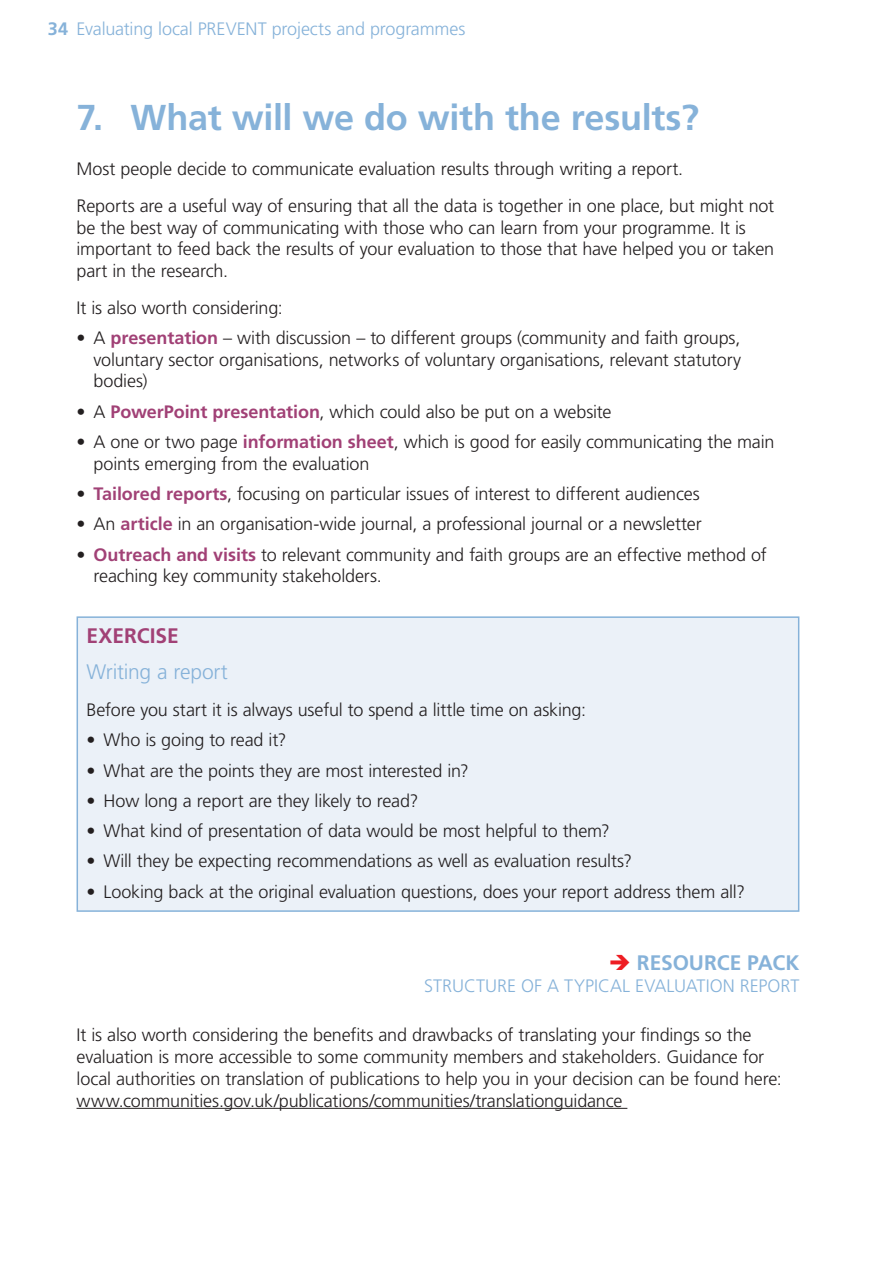
<style>
.page{position:relative;width:893px;height:1263px;background:#fff}
.page>*{position:absolute;margin:0;border:0;box-sizing:border-box;transform-origin:0 0}
.t1{font:700 36px "Frutiger";letter-spacing:-.01em;color:#86b2d9}
.t2{font:300 21px "Frutiger";letter-spacing:-.01em;color:#86b2d9}
.t3{font:700 21px "Frutiger";letter-spacing:-.005em;color:#86b2d9}
.t4{font:700 21px "Frutiger";color:#a14176}
.t5{font:300 18px/21.8px "Frutiger";letter-spacing:-.01em;color:#231f20}
.t6{font:300 18px "Frutiger";letter-spacing:-.005em;color:#86b2d9}
.s1{font-weight:700}
.s2{font-weight:700;color:#a14176}
.s3{color:#ee1d23}
</style>
<div class="page">
<hr style="left:77px;top:1108px;width:550px;height:1px;background:#231f20">
<div style="left:77px;top:617px;width:722px;height:294px;background:#ebf1f8"></div>
<div style="left:77px;top:616px;width:722px;height:296px;border:2px solid #86b2d9"></div>
<p class="t6" style="left:48px;top:19px;width:419px"><span class="s1">34</span> Evaluating local PREVENT projects and programmes</p>
<h1 class="t1" style="left:77px;top:96px;width:624px">7. What will we do with the results?</h1>
<p class="t5" style="left:77px;top:151px;width:699px;line-height:36.6px">Most people decide to communicate evaluation results through writing a report.<br>Reports are a useful way of ensuring that all the data is together in one place, but might not</p>
<p class="t5" style="left:77px;top:216px;width:699px">be the best way of communicating with those who can learn from your programme. It is important to feed back the results of your evaluation to those that have helped you or taken part in the research.</p>
<p class="t5" style="left:77px;top:297px;width:208px">It is also worth considering:</p>
<p class="t5" style="left:94px;top:327px;width:649px;text-align:justify;text-indent:-17px">• A <span class="s2">presentation</span> – with discussion – to different groups (community and faith groups, voluntary sector organisations, networks of voluntary organisations, relevant statutory bodies)</p>
<p class="t5" style="left:77px;top:401px;width:537px">• A <span class="s2">PowerPoint presentation</span>, which could also be put on a website</p>
<p class="t5" style="left:94px;top:431px;width:682px;text-indent:-17px">• A one or two page <span class="s2">information sheet</span>, which is good for easily communicating the main points emerging from the evaluation</p>
<p class="t5" style="left:77px;top:483px;width:625px">• <span class="s2">Tailored reports</span>, focusing on particular issues of interest to different audiences</p>
<p class="t5" style="left:77px;top:513px;width:627px">• An <span class="s2">article</span> in an organisation-wide journal, a professional journal or a newsletter</p>
<p class="t5" style="left:94px;top:543px;width:675px;text-indent:-17px">• <span class="s2">Outreach and visits</span> to relevant community and faith groups are an effective method of reaching key community stakeholders.</p>
<p class="t4" style="left:87px;top:623px;width:94px">EXERCISE</p>
<p class="t2" style="left:87px;top:660px;width:143px">Writing a report</p>
<p class="t5" style="left:87px;top:699px;width:501px">Before you start it is always useful to spend a little time on asking:</p>
<p class="t5" style="left:87px;top:729px;width:201px">• Who is going to read it?</p>
<p class="t5" style="left:87px;top:759px;width:384px">• What are the points they are most interested in?</p>
<p class="t5" style="left:87px;top:790px;width:333px">• How long a report are they likely to read?</p>
<p class="t5" style="left:87px;top:820px;width:525px">• What kind of presentation of data would be most helpful to them?</p>
<p class="t5" style="left:87px;top:850px;width:547px">• Will they be expecting recommendations as well as evaluation results?</p>
<p class="t5" style="left:87px;top:880px;width:660px">• Looking back at the original evaluation questions, does your report address them all?</p>
<p class="t3" style="left:609px;top:950px;width:192px"><span class="s3">➔</span> RESOURCE PACK</p>
<p class="t6" style="left:424px;top:975px;width:377px">STRUCTURE OF A TYPICAL EVALUATION REPORT</p>
<p class="t5" style="left:77px;top:1024px;width:707px">It is also worth considering the benefits and drawbacks of translating your findings so the evaluation is more accessible to some community members and stakeholders. Guidance for local authorities on translation of publications to help you in your decision can be found here: www.communities.gov.uk/publications/communities/translationguidance</p>
</div>
